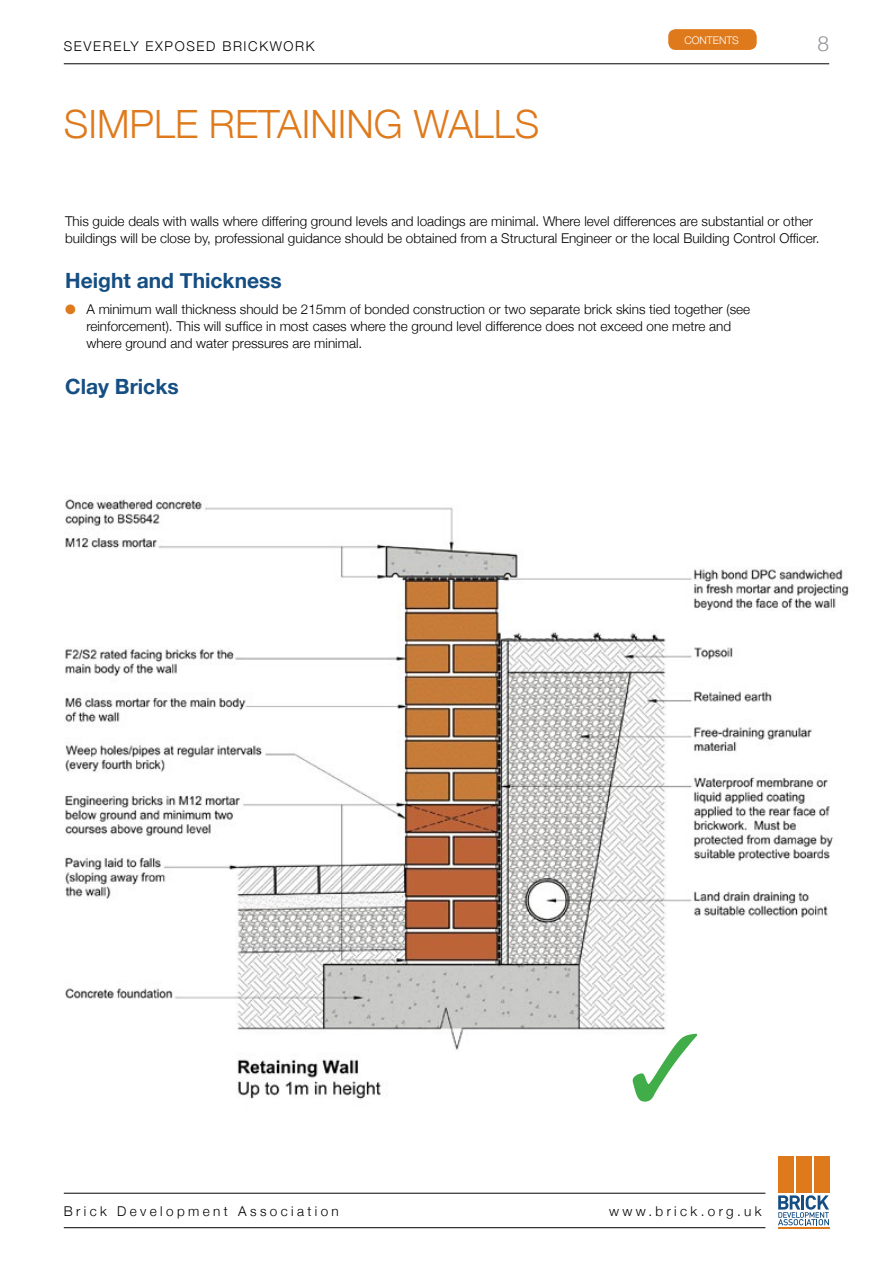
<style>
.page{position:relative;width:893px;height:1263px;background:#fff}
.page>*{position:absolute;margin:0;border:0;box-sizing:border-box;transform-origin:0 0}
.t1{font:300 39px "Helvetica Neue";color:#df7a1c}
.t2{font:700 21px "Helvetica Neue";color:#154e82}
.t3{font:300 21px "Helvetica Neue";color:#939598}
.t4{font:300 13.5px/17.2px "Helvetica Neue";color:#000}
.t5{font:300 13.5px "Helvetica Neue";letter-spacing:.25em;color:#000}
.t6{font:300 13.5px "Helvetica Neue";letter-spacing:.12em;color:#000}
.t7{font:300 10.5px "Helvetica Neue";color:#fff}
.s1{color:#df7a1c}
</style>
<div class="page">
<hr style="left:64px;top:63px;width:765px;height:1px;background:#000">
<hr style="left:64px;top:1227px;width:701px;height:1px;background:#000">
<div style="left:814px;top:1156px;width:15px;height:37px;background:#df7a1c"></div>
<div style="left:796px;top:1156px;width:15px;height:37px;background:#df7a1c"></div>
<div style="left:778px;top:1156px;width:15px;height:37px;background:#df7a1c"></div>
<svg style="left:778px;top:1195px;width:51px;height:30px"></svg>
<hr style="left:778px;top:1227px;width:51px;height:2px;background:#df7a1c">
<hr style="left:64px;top:1193px;width:701px;height:1px;background:#000">
<div style="left:668px;top:29px;width:89px;height:21px;background:#df7a1c;border-radius:8px"></div>
<img style="left:65px;top:499px;width:784px;height:600px">
<svg style="left:633px;top:1033px;width:64px;height:66px"></svg>
<p class="t6" style="left:64px;top:38px;width:252px">severely exposed brickwork</p>
<h1 class="t1" style="left:64px;top:100px;width:477px">SIMPLE RETAINING WALLS</h1>
<p class="t7" style="left:684px;top:34px;width:56px">CONTENTS</p>
<h2 class="t3" style="left:817px;top:31px;width:13px">8</h2>
<p class="t4" style="left:65px;top:212px;width:756px">This guide deals with walls where differing ground levels and loadings are minimal. Where level differences are substantial or other buildings will be close by, professional guidance should be obtained from a Structural Engineer or the local Building Control Officer.</p>
<h2 class="t2" style="left:65px;top:268px;width:218px">Height and Thickness</h2>
<p class="t4" style="left:86px;top:300px;width:665px;text-indent:-21px"><span class="s1">●</span> A minimum wall thickness should be 215mm of bonded construction or two separate brick skins tied together (see reinforcement). This will suffice in most cases where the ground level difference does not exceed one metre and where ground and water pressures are minimal.</p>
<h2 class="t2" style="left:65px;top:373px;width:115px">Clay Bricks</h2>
<p class="t5" style="left:64px;top:1203px;width:277px">Brick Development Association</p>
<p class="t5" style="left:609px;top:1203px;width:154px">www.brick.org.uk</p>
</div>
